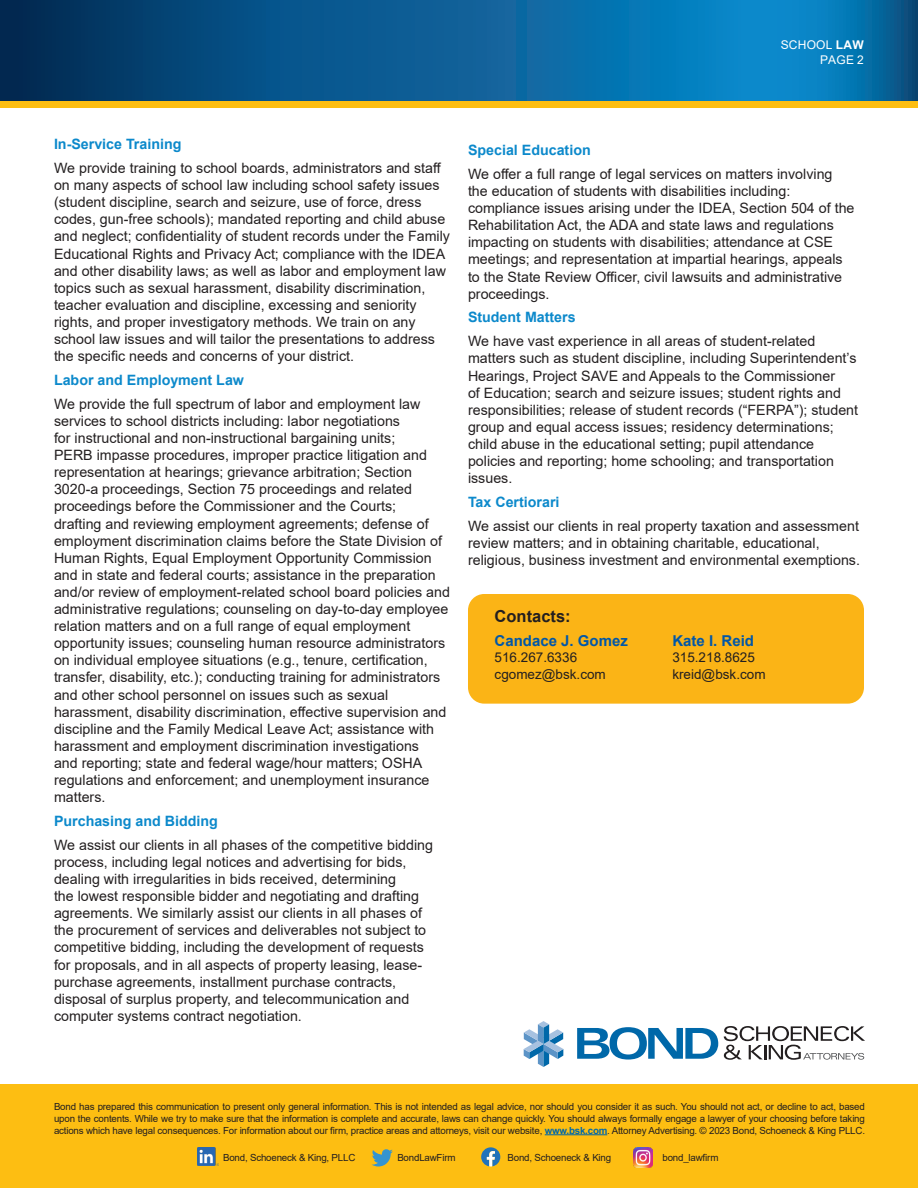
<style>
.page{position:relative;width:918px;height:1188px;background:#fff}
.page>*{position:absolute;margin:0;border:0;box-sizing:border-box;transform-origin:0 0}
.t1{font:700 16.5px "Arial";color:#231f20}
.t2{font:700 15px "Arial";color:#0157a8}
.t3{font:14.25px/17.1px "Arial";color:#231f20}
.t4{font:700 14.25px "Arial";color:#0c89cb}
.t5{font:13.5px "Arial";color:#231f20}
.t6{font:12px/14.4px "Arial";letter-spacing:.02em;color:#fff;text-align:right}
.t7{font:9.75px/11.7px "Arial";letter-spacing:-.02em;color:#231f20;text-align:justify}
.s1{font-weight:700}
.s2{font-weight:700;color:#0068a9}
</style>
<div class="page">
<div style="left:0;top:54px;width:918px;height:54px;background:#fdbe12"></div>
<svg style="left:0;top:0;width:918px;height:101px;background:#075e96"></svg>
<div style="left:468px;top:594px;width:396px;height:110px;background:#fbb416;border-radius:16px"></div>
<div style="left:0;top:1084px;width:918px;height:104px;background:#fdbe12"></div>
<hr style="left:545px;top:1134px;width:62px;height:1px;background:#0068a9">
<img style="left:197px;top:1148px;width:22px;height:18px">
<svg style="left:372px;top:1149px;width:21px;height:18px"></svg>
<svg style="left:481px;top:1147px;width:19px;height:19px"></svg>
<img style="left:633px;top:1148px;width:20px;height:19px">
<svg style="left:524px;top:1021px;width:39px;height:46px"></svg>
<svg style="left:577px;top:1027px;width:141px;height:33px"></svg>
<svg style="left:724px;top:1026px;width:141px;height:34px"></svg>
<p class="t6" style="left:781px;top:38px;width:85px">SCHOOL <span class="s1">LAW<br></span>PAGE 2</p>
<p class="t4" style="left:54px;top:134px;width:129px">In-Service Training</p>
<p class="t3" style="left:54px;top:159px;width:398px">We provide training to school boards, administrators and staff on many aspects of school law including school safety issues (student discipline, search and seizure, use of force, dress codes, gun-free schools); mandated reporting and child abuse and neglect; confidentiality of student records under the Family Educational Rights and Privacy Act; compliance with the IDEA and other disability laws; as well as labor and employment law topics such as sexual harassment, disability discrimination, teacher evaluation and discipline, excessing and seniority rights, and proper investigatory methods. We train on any school law issues and will tailor the presentations to address the specific needs and concerns of your district.</p>
<p class="t4" style="left:54px;top:370px;width:192px">Labor and Employment Law</p>
<p class="t3" style="left:54px;top:395px;width:397px">We provide the full spectrum of labor and employment law services to school districts including: labor negotiations<br>for instructional and non-instructional bargaining units;<br>PERB impasse procedures, improper practice litigation and representation at hearings; grievance arbitration; Section 3020-a proceedings, Section 75 proceedings and related proceedings before the Commissioner and the Courts;<br>drafting and reviewing employment agreements; defense of employment discrimination claims before the State Division of Human Rights, Equal Employment Opportunity Commission and in state and federal courts; assistance in the preparation and/or review of employment-related school board policies and administrative regulations; counseling on day-to-day employee relation matters and on a full range of equal employment opportunity issues; counseling human resource administrators on individual employee situations (e.g., tenure, certification, transfer, disability, etc.); conducting training for administrators and other school personnel on issues such as sexual harassment, disability discrimination, effective supervision and discipline and the Family Medical Leave Act; assistance with harassment and employment discrimination investigations<br>and reporting; state and federal wage/hour matters; OSHA regulations and enforcement; and unemployment insurance matters.</p>
<p class="t4" style="left:54px;top:811px;width:165px">Purchasing and Bidding</p>
<p class="t3" style="left:54px;top:836px;width:381px">We assist our clients in all phases of the competitive bidding process, including legal notices and advertising for bids, dealing with irregularities in bids received, determining<br>the lowest responsible bidder and negotiating and drafting agreements. We similarly assist our clients in all phases of the procurement of services and deliverables not subject to competitive bidding, including the development of requests for proposals, and in all aspects of property leasing, lease&shy;purchase agreements, installment purchase contracts, disposal of surplus property, and telecommunication and computer systems contract negotiation.</p>
<p class="t4" style="left:468px;top:140px;width:124px">Special Education</p>
<p class="t3" style="left:468px;top:165px;width:388px">We offer a full range of legal services on matters involving the education of students with disabilities including: compliance issues arising under the IDEA, Section 504 of the Rehabilitation Act, the ADA and state laws and regulations impacting on students with disabilities; attendance at CSE meetings; and representation at impartial hearings, appeals to the State Review Officer, civil lawsuits and administrative proceedings.</p>
<p class="t4" style="left:468px;top:307px;width:109px">Student Matters</p>
<p class="t3" style="left:468px;top:333px;width:392px">We have vast experience in all areas of student-related matters such as student discipline, including Superintendent’s Hearings, Project SAVE and Appeals to the Commissioner<br>of Education; search and seizure issues; student rights and responsibilities; release of student records (“FERPA”); student group and equal access issues; residency determinations; child abuse in the educational setting; pupil attendance policies and reporting; home schooling; and transportation issues.</p>
<p class="t4" style="left:468px;top:492px;width:93px">Tax Certiorari</p>
<p class="t3" style="left:468px;top:517px;width:394px">We assist our clients in real property taxation and assessment review matters; and in obtaining charitable, educational, religious, business investment and environmental exemptions.</p>
<p class="t1" style="left:495px;top:604px;width:78px">Contacts:</p>
<p class="t2" style="left:495px;top:630px;width:135px">Candace J. Gomez</p>
<p class="t5" style="left:495px;top:648px;width:84px">516.267.6336</p>
<p class="t5" style="left:495px;top:665px;width:113px">cgomez@bsk.com</p>
<p class="t2" style="left:672px;top:630px;width:83px">Kate I. Reid</p>
<p class="t5" style="left:672px;top:648px;width:84px">315.218.8625</p>
<p class="t5" style="left:672px;top:665px;width:95px">kreid@bsk.com</p>
<p class="t7" style="left:54px;top:1101px;width:813px">Bond has prepared this communication to present only general information. This is not intended as legal advice, nor should you consider it as such. You should not act, or decline to act, based upon the contents. While we try to make sure that the information is complete and accurate, laws can change quickly. You should always formally engage a lawyer of your choosing before taking actions which have legal consequences. For information about our firm, practice areas and attorneys, visit our website, <span class="s2">www.bsk.com</span>. Attorney Advertising. © 2023 Bond, Schoeneck &amp; King PLLC.</p>
<p class="t7" style="left:223px;top:1152px;width:134px">Bond, Schoeneck &amp; King, PLLC</p>
<p class="t7" style="left:397px;top:1152px;width:60px">BondLawFirm</p>
<p class="t7" style="left:508px;top:1152px;width:105px">Bond, Schoeneck &amp; King</p>
<p class="t7" style="left:662px;top:1152px;width:58px">bond_lawfirm</p>
</div>
